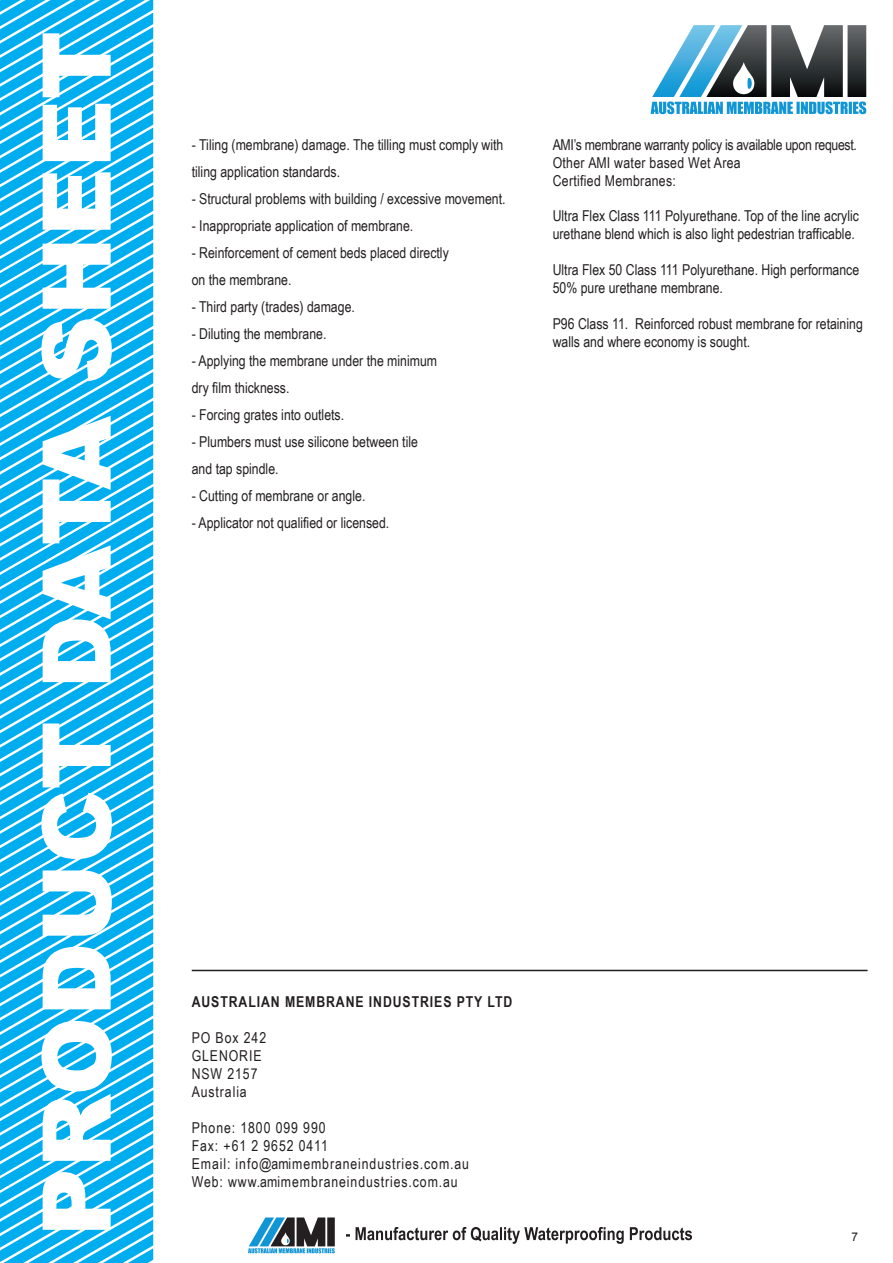
<style>
.page{position:relative;width:893px;height:1263px;background:#fff}
.page>*{position:absolute;margin:0;border:0;box-sizing:border-box;transform-origin:0 0}
.t1{font:900 94.95px "Arial";color:#fff}
.t2{font:15px/27px "Arial Narrow";color:#231f20}
.t3{font:15px/18px "Arial Narrow";letter-spacing:.06em;color:#231f20}
.t4{font:15px/18px "Arial Narrow";letter-spacing:-.02em;color:#231f20}
.t5{font:700 15px "Arial Narrow";letter-spacing:.06em;color:#231f20}
.t6{font:12px "Arial";color:#231f20}
</style>
<div class="page">
<svg style="left:0;top:0;width:153px;height:185px;background:#33bef2"></svg>
<svg style="left:0;top:185px;width:153px;height:302px;background:#33bef2"></svg>
<svg style="left:0;top:487px;width:153px;height:301px;background:#33bef2"></svg>
<svg style="left:0;top:788px;width:153px;height:302px;background:#32bef2"></svg>
<svg style="left:0;top:1090px;width:153px;height:173px;background:#32bef2"></svg>
<svg style="left:346px;top:1227px;width:346px;height:17px"></svg>
<svg style="left:651px;top:25px;width:215px;height:89px"></svg>
<svg style="left:248px;top:1217px;width:87px;height:36px"></svg>
<hr style="left:192px;top:970px;width:676px;height:1px;background:#231f20">
<h1 class="t1" style="left:8px;top:1237px;width:1207px;rotate:-90deg">PRODUCT DATA SHEET</h1>
<p class="t2" style="left:192px;top:130px;width:313px">- Tiling (membrane) damage. The tilling must comply with tiling application standards.</p>
<p class="t2" style="left:192px;top:184px;width:315px">- Structural problems with building / excessive movement.</p>
<p class="t2" style="left:192px;top:211px;width:223px">- Inappropriate application of membrane.</p>
<p class="t2" style="left:192px;top:238px;width:259px">- Reinforcement of cement beds placed directly on the membrane.</p>
<p class="t2" style="left:192px;top:292px;width:165px">- Third party (trades) damage.</p>
<p class="t2" style="left:192px;top:319px;width:136px">- Diluting the membrane.</p>
<p class="t2" style="left:192px;top:346px;width:247px">- Applying the membrane under the minimum dry film thickness.</p>
<p class="t2" style="left:192px;top:400px;width:154px">- Forcing grates into outlets.</p>
<p class="t2" style="left:192px;top:427px;width:228px">- Plumbers must use silicone between tile and tap spindle.</p>
<p class="t2" style="left:192px;top:481px;width:175px">- Cutting of membrane or angle.</p>
<p class="t2" style="left:192px;top:508px;width:199px">- Applicator not qualified or licensed.</p>
<p class="t4" style="left:553px;top:135px;width:306px">AMI’s membrane warranty policy is available upon request.<br>Other AMI water based Wet Area<br>Certified Membranes:</p>
<p class="t2" style="left:553px;top:206px;width:308px;line-height:18px">Ultra Flex Class 111 Polyurethane. Top of the line acrylic urethane blend which is also light pedestrian trafficable.</p>
<p class="t2" style="left:553px;top:260px;width:308px;line-height:18px">Ultra Flex 50 Class 111 Polyurethane. High performance<br>50% pure urethane membrane.</p>
<p class="t2" style="left:553px;top:314px;width:312px;line-height:18px">P96 Class 11. Reinforced robust membrane for retaining walls and where economy is sought.</p>
<p class="t5" style="left:192px;top:990px;width:322px">AUSTRALIAN MEMBRANE INDUSTRIES PTY LTD</p>
<p class="t3" style="left:192px;top:1028px;width:76px">PO Box 242<br>GLENORIE<br>NSW 2157<br>Australia</p>
<p class="t3" style="left:192px;top:1118px;width:279px">Phone: 1800 099 990<br>Fax: +61 2 9652 0411<br>Email: info@amimembraneindustries.com.au<br>Web: www.amimembraneindustries.com.au</p>
<p class="t6" style="left:851px;top:1229px;width:8px">7</p>
</div>
